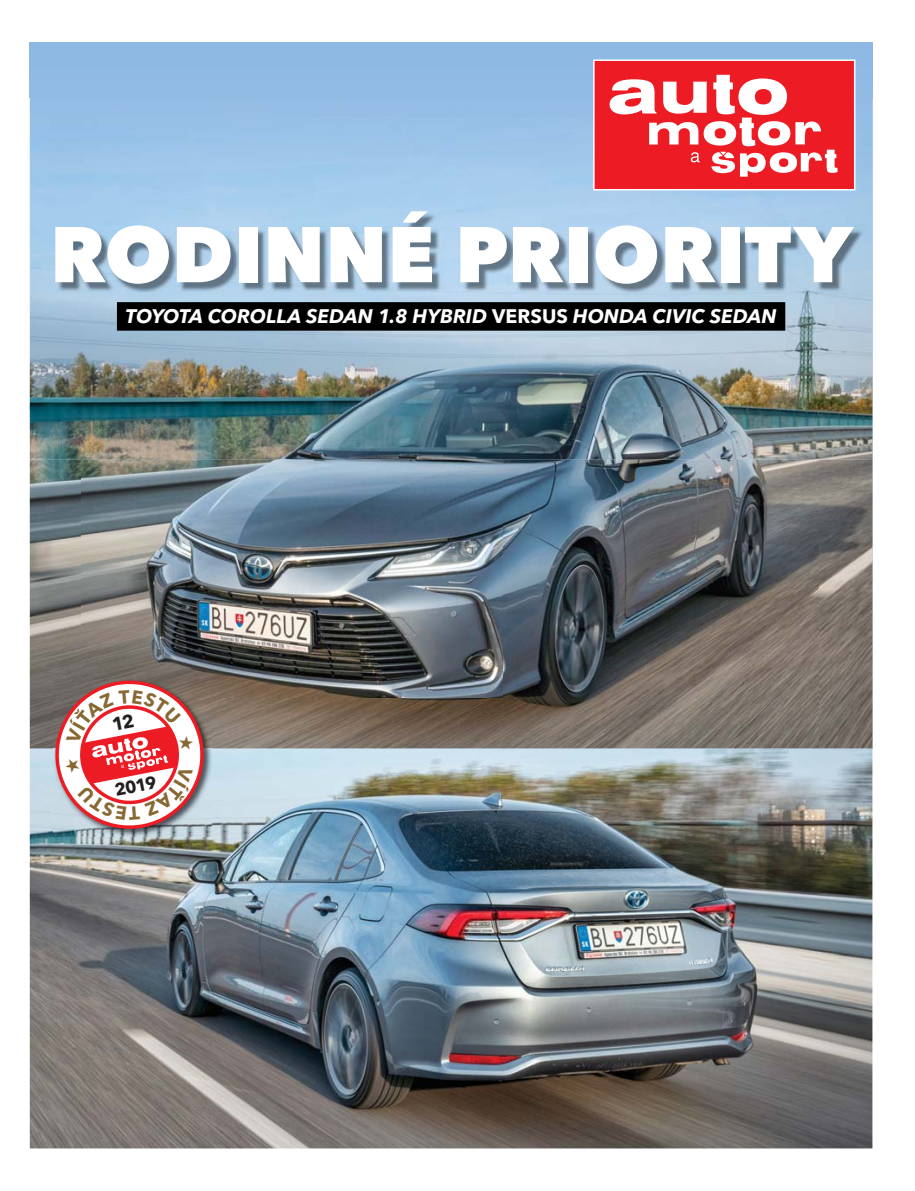
<style>
.page{position:relative;width:915px;height:1191px;background:#fff}
.page>*{position:absolute;margin:0;border:0;box-sizing:border-box;transform-origin:0 0}
.t1{font:800 78px "Avenir Next LT Pro";letter-spacing:.005em;color:#fff}
.t2{font:italic 700 19.5px "Avenir Next LT Pro";color:#fff}
.t3{font:700 17.4px "Avenir Next LT Pro";color:#231f20}
.s1{font-style:normal}
</style>
<div class="page">
<img style="left:30px;top:459px;width:52px;height:289px">
<img style="left:82px;top:459px;width:421px;height:239px">
<img style="left:503px;top:459px;width:369px;height:289px">
<img style="left:211px;top:698px;width:293px;height:50px">
<div style="left:30px;top:43px;width:842px;height:55px;background:#8fb9e3"></div>
<img style="left:30px;top:98px;width:842px;height:361px">
<svg style="left:592px;top:59px;width:263px;height:132px"></svg>
<div style="left:117px;top:302px;width:668px;height:29px;background:#000"></div>
<img style="left:58px;top:214px;width:804px;height:79px">
<img style="left:30px;top:748px;width:842px;height:400px">
<img style="left:54px;top:679px;width:157px;height:157px">
<svg style="left:51px;top:676px;width:157px;height:157px"></svg>
<h1 class="t1" style="left:50px;top:224px;width:803px">RODINNÉ PRIORITY</h1>
<p class="t2" style="left:125px;top:307px;width:652px">TOYOTA COROLLA SEDAN 1.8 HYBRID <span class="s1">VERSUS</span> HONDA CIVIC SEDAN</p>
<p class="t3" style="left:113px;top:782px;width:44px;rotate:-11deg">2019</p>
</div>
